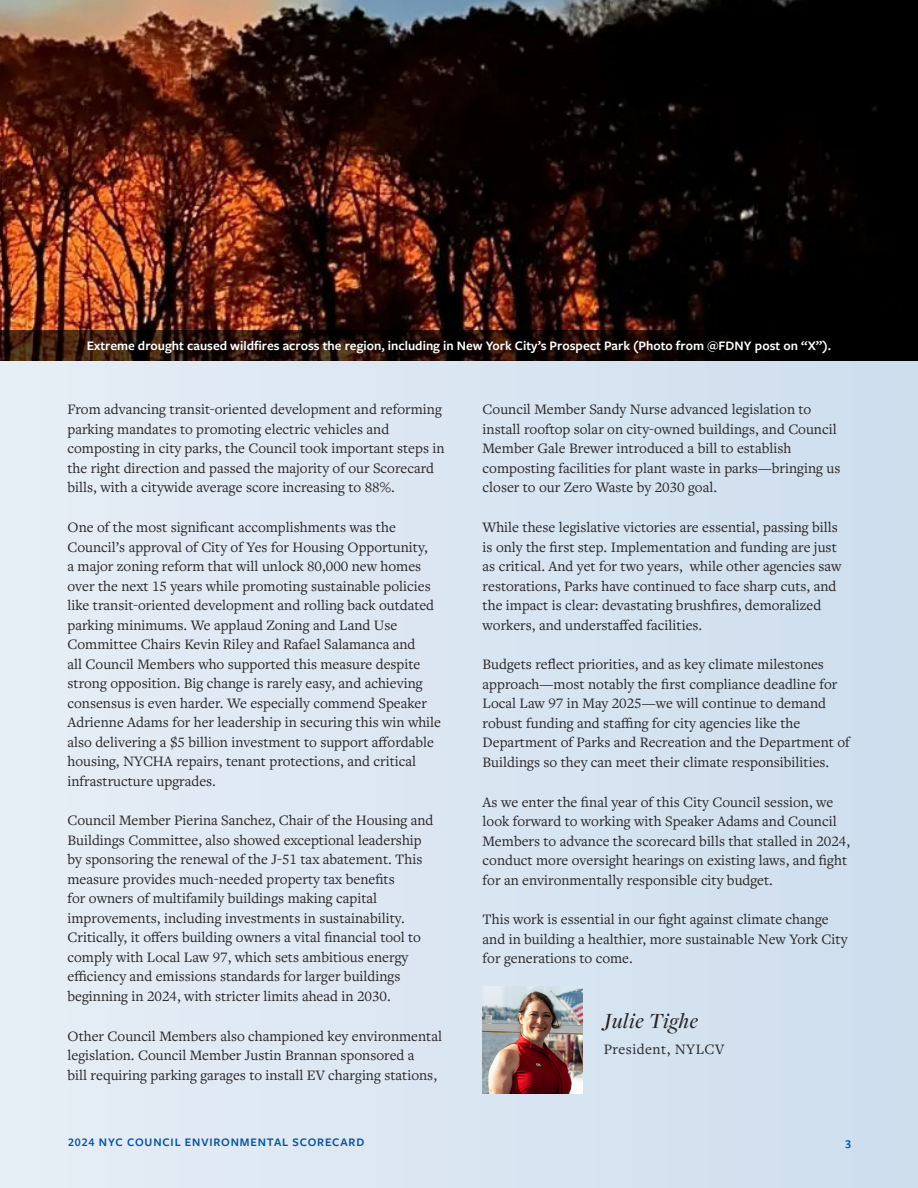
<style>
.page{position:relative;width:918px;height:1188px;background:#dae6f2}
.page>*{position:absolute;margin:0;border:0;box-sizing:border-box;transform-origin:0 0}
.Back_Cover{font:italic 500 22.5px "Freight Disp Pro";letter-spacing:.03em;color:#272324}
.Body{font:15px/19.5px "Freight Text Pro";color:#272324}
.Back_Cover-2{font:15px "Freight Text Pro";letter-spacing:.03em;color:#272324}
.t1{font:600 13.5px "Freight Sans Pro";color:#fff}
.t2{font:600 12px "Freight Sans Pro";letter-spacing:.07em;color:#0054a6}
</style>
<div class="page">
<img style="left:483px;top:986px;width:100px;height:108px">
<img style="left:0;top:0;width:918px;height:331px">
<svg style="left:0;top:331px;width:918px;height:30px;background:#180a06"></svg>
<p class="t1" style="left:87px;top:337px;width:746px">Extreme drought caused wildfires across the region, including in New York City’s Prospect Park (Photo from @FDNY post on “X”).</p>
<p class="Body" style="left:68px;top:399px;width:379px">From advancing transit-oriented development and reforming parking mandates to promoting electric vehicles and composting in city parks, the Council took important steps in the right direction and passed the majority of our Scorecard bills, with a citywide average score increasing to 88%.</p>
<p class="Body" style="left:68px;top:517px;width:375px">One of the most significant accomplishments was the Council’s approval of City of Yes for Housing Opportunity,<br>a major zoning reform that will unlock 80,000 new homes over the next 15 years while promoting sustainable policies like transit-oriented development and rolling back outdated parking minimums. We applaud Zoning and Land Use Committee Chairs Kevin Riley and Rafael Salamanca and<br>all Council Members who supported this measure despite strong opposition. Big change is rarely easy, and achieving consensus is even harder. We especially commend Speaker Adrienne Adams for her leadership in securing this win while also delivering a $5 billion investment to support affordable housing, NYCHA repairs, tenant protections, and critical infrastructure upgrades.</p>
<p class="Body" style="left:68px;top:810px;width:367px">Council Member Pierina Sanchez, Chair of the Housing and Buildings Committee, also showed exceptional leadership by sponsoring the renewal of the J-51 tax abatement. This measure provides much-needed property tax benefits<br>for owners of multifamily buildings making capital improvements, including investments in sustainability.<br>Critically, it offers building owners a vital financial tool to comply with Local Law 97, which sets ambitious energy efficiency and emissions standards for larger buildings beginning in 2024, with stricter limits ahead in 2030.</p>
<p class="Body" style="left:68px;top:1026px;width:376px">Other Council Members also championed key environmental legislation. Council Member Justin Brannan sponsored a<br>bill requiring parking garages to install EV charging stations,</p>
<p class="Body" style="left:483px;top:399px;width:359px">Council Member Sandy Nurse advanced legislation to install rooftop solar on city-owned buildings, and Council Member Gale Brewer introduced a bill to establish composting facilities for plant waste in parks—bringing us closer to our Zero Waste by 2030 goal.</p>
<p class="Body" style="left:483px;top:517px;width:360px">While these legislative victories are essential, passing bills is only the first step. Implementation and funding are just as critical. And yet for two years, while other agencies saw restorations, Parks have continued to face sharp cuts, and the impact is clear: devastating brushfires, demoralized workers, and understaffed facilities.</p>
<p class="Body" style="left:483px;top:654px;width:369px">Budgets reflect priorities, and as key climate milestones approach—most notably the first compliance deadline for Local Law 97 in May 2025—we will continue to demand robust funding and staffing for city agencies like the Department of Parks and Recreation and the Department of Buildings so they can meet their climate responsibilities.</p>
<p class="Body" style="left:483px;top:792px;width:369px">As we enter the final year of this City Council session, we look forward to working with Speaker Adams and Council Members to advance the scorecard bills that stalled in 2024, conduct more oversight hearings on existing laws, and fight for an environmentally responsible city budget.</p>
<p class="Body" style="left:483px;top:909px;width:366px">This work is essential in our fight against climate change and in building a healthier, more sustainable New York City for generations to come.</p>
<p class="Back_Cover" style="left:604px;top:1006px;width:96px">Julie Tighe</p>
<p class="Back_Cover-2" style="left:604px;top:1039px;width:122px">President, NYLCV</p>
<p class="t2" style="left:68px;top:1134px;width:298px">2024 NYC COUNCIL ENVIRONMENTAL SCORECARD</p>
<p class="t2" style="left:846px;top:1134px;width:7px">3</p>
</div>
